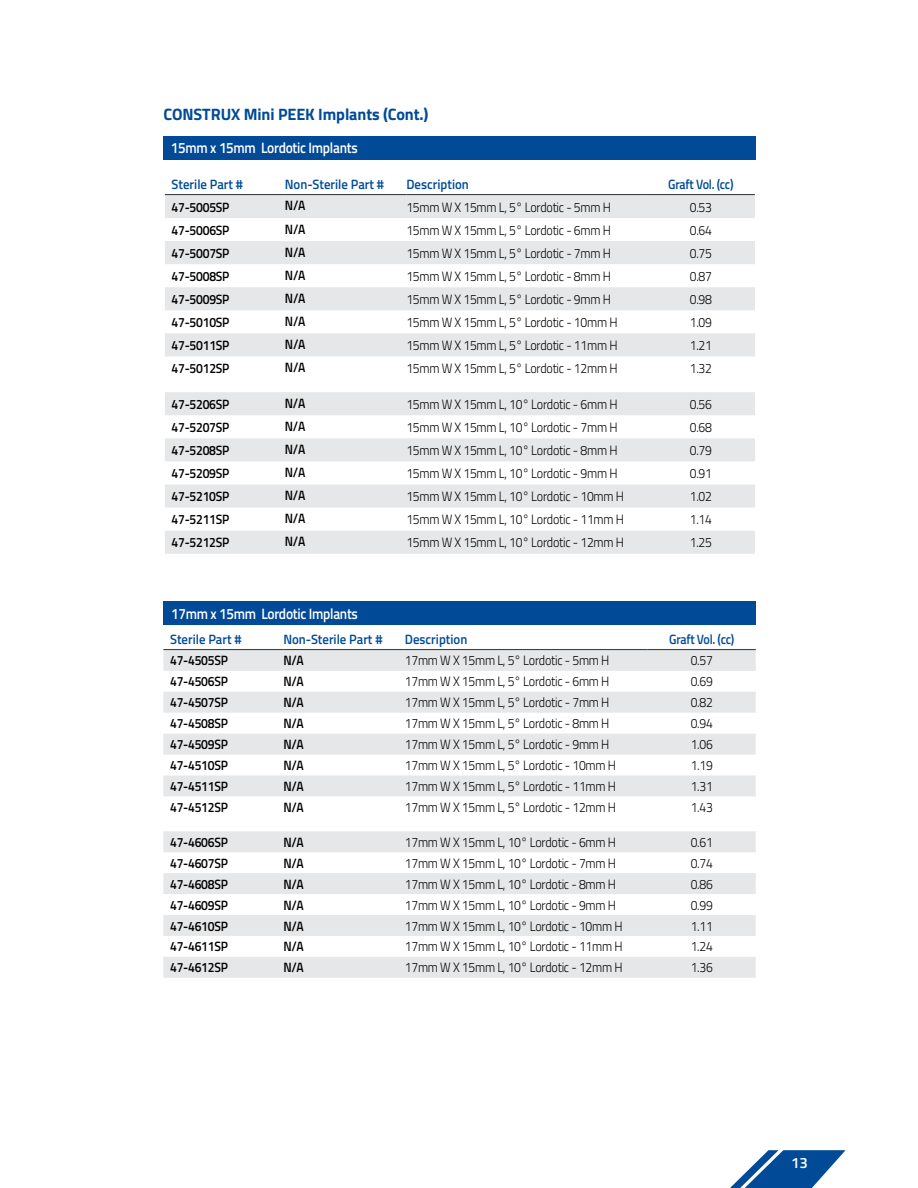
<style>
.page{position:relative;width:918px;height:1188px;background:#fff}
.page>*{position:absolute;margin:0;border:0;box-sizing:border-box;transform-origin:0 0}
.t1{font:700 16.5px "Titillium";letter-spacing:-.005em;color:#004a97}
.t2{font:600 15px "Titillium";letter-spacing:-.02em;color:#fff;scale:.9 1}
.t3{font:600 15px "Titillium";letter-spacing:-.02em;color:#fff}
.t4{font:300 13.5px "Titillium";letter-spacing:-.02em;color:#000;scale:.9 1}
.t5{font:600 13.5px "Titillium";letter-spacing:-.02em;color:#000;scale:.9 1}
.t6{font:600 13.5px "Titillium";color:#004a97;scale:.95 1}
.t7{font:600 13.5px "Titillium";letter-spacing:-.02em;color:#004a97;scale:.9 1}
</style>
<div class="page">
<svg style="left:730px;top:1150px;width:116px;height:38px"></svg>
<div style="left:163px;top:136px;width:593px;height:23px;background:#004a97"></div>
<div style="left:164px;top:601px;width:592px;height:24px;background:#004a97"></div>
<svg style="left:163px;top:650px;width:593px;height:146px;fill:#e6e7e8"></svg>
<hr style="left:163px;top:649px;width:120px;height:1px;background:#414042">
<hr style="left:283px;top:649px;width:122px;height:1px;background:#414042">
<hr style="left:405px;top:649px;width:243px;height:1px;background:#414042">
<hr style="left:648px;top:649px;width:108px;height:1px;background:#414042">
<svg style="left:165px;top:195px;width:590px;height:162px;fill:#e6e7e8"></svg>
<hr style="left:165px;top:194px;width:120px;height:1px;background:#414042">
<hr style="left:285px;top:194px;width:121px;height:1px;background:#414042">
<hr style="left:406px;top:194px;width:241px;height:1px;background:#414042">
<hr style="left:647px;top:194px;width:108px;height:1px;background:#414042">
<svg style="left:163px;top:831px;width:593px;height:147px;fill:#e6e7e8"></svg>
<svg style="left:165px;top:392px;width:590px;height:162px;fill:#e6e7e8"></svg>
<p class="t1" style="left:163px;top:102px;width:267px">CONSTRUX Mini PEEK Implants (Cont.)</p>
<p class="t2" style="left:171px;top:136px;width:209px">15mm x 15mm Lordotic Implants</p>
<p class="t6" style="left:172px;top:174px;width:77px">Sterile Part #</p>
<p class="t6" style="left:285px;top:174px;width:106px">Non-Sterile Part #</p>
<p class="t6" style="left:406px;top:174px;width:67px">Description</p>
<p class="t7" style="left:668px;top:174px;width:74px">Graft Vol. (cc)</p>
<p class="t5" style="left:172px;top:197px;width:66px">47-5005SP</p>
<p class="t5" style="left:285px;top:196px;width:24px">N/A</p>
<p class="t4" style="left:406px;top:197px;width:229px">15mm W X 15mm L, 5° Lordotic - 5mm H</p>
<p class="t4" style="left:690px;top:197px;width:26px">0.53</p>
<p class="t5" style="left:172px;top:220px;width:66px">47-5006SP</p>
<p class="t5" style="left:285px;top:219px;width:24px">N/A</p>
<p class="t4" style="left:406px;top:220px;width:229px">15mm W X 15mm L, 5° Lordotic - 6mm H</p>
<p class="t4" style="left:690px;top:220px;width:26px">0.64</p>
<p class="t5" style="left:172px;top:243px;width:66px">47-5007SP</p>
<p class="t5" style="left:285px;top:242px;width:24px">N/A</p>
<p class="t4" style="left:406px;top:243px;width:229px">15mm W X 15mm L, 5° Lordotic - 7mm H</p>
<p class="t4" style="left:690px;top:243px;width:26px">0.75</p>
<p class="t5" style="left:172px;top:266px;width:66px">47-5008SP</p>
<p class="t5" style="left:285px;top:265px;width:24px">N/A</p>
<p class="t4" style="left:406px;top:266px;width:229px">15mm W X 15mm L, 5° Lordotic - 8mm H</p>
<p class="t4" style="left:690px;top:266px;width:26px">0.87</p>
<p class="t5" style="left:172px;top:289px;width:66px">47-5009SP</p>
<p class="t5" style="left:285px;top:288px;width:24px">N/A</p>
<p class="t4" style="left:406px;top:289px;width:229px">15mm W X 15mm L, 5° Lordotic - 9mm H</p>
<p class="t4" style="left:690px;top:289px;width:26px">0.98</p>
<p class="t5" style="left:172px;top:312px;width:66px">47-5010SP</p>
<p class="t5" style="left:285px;top:311px;width:24px">N/A</p>
<p class="t4" style="left:406px;top:312px;width:236px">15mm W X 15mm L, 5° Lordotic - 10mm H</p>
<p class="t4" style="left:690px;top:312px;width:26px">1.09</p>
<p class="t5" style="left:172px;top:335px;width:66px">47-5011SP</p>
<p class="t5" style="left:285px;top:334px;width:24px">N/A</p>
<p class="t4" style="left:406px;top:336px;width:236px">15mm W X 15mm L, 5° Lordotic - 11mm H</p>
<p class="t4" style="left:690px;top:336px;width:26px">1.21</p>
<p class="t5" style="left:172px;top:358px;width:66px">47-5012SP</p>
<p class="t5" style="left:285px;top:357px;width:24px">N/A</p>
<p class="t4" style="left:406px;top:359px;width:236px">15mm W X 15mm L, 5° Lordotic - 12mm H</p>
<p class="t4" style="left:690px;top:359px;width:26px">1.32</p>
<p class="t5" style="left:172px;top:394px;width:66px">47-5206SP</p>
<p class="t5" style="left:285px;top:393px;width:24px">N/A</p>
<p class="t4" style="left:406px;top:394px;width:236px">15mm W X 15mm L, 10° Lordotic - 6mm H</p>
<p class="t4" style="left:690px;top:394px;width:26px">0.56</p>
<p class="t5" style="left:172px;top:417px;width:66px">47-5207SP</p>
<p class="t5" style="left:285px;top:416px;width:24px">N/A</p>
<p class="t4" style="left:406px;top:417px;width:236px">15mm W X 15mm L, 10° Lordotic - 7mm H</p>
<p class="t4" style="left:690px;top:417px;width:26px">0.68</p>
<p class="t5" style="left:172px;top:440px;width:66px">47-5208SP</p>
<p class="t5" style="left:285px;top:439px;width:24px">N/A</p>
<p class="t4" style="left:406px;top:440px;width:236px">15mm W X 15mm L, 10° Lordotic - 8mm H</p>
<p class="t4" style="left:690px;top:440px;width:26px">0.79</p>
<p class="t5" style="left:172px;top:463px;width:66px">47-5209SP</p>
<p class="t5" style="left:285px;top:462px;width:24px">N/A</p>
<p class="t4" style="left:406px;top:464px;width:236px">15mm W X 15mm L, 10° Lordotic - 9mm H</p>
<p class="t4" style="left:690px;top:464px;width:26px">0.91</p>
<p class="t5" style="left:172px;top:486px;width:66px">47-5210SP</p>
<p class="t5" style="left:285px;top:485px;width:24px">N/A</p>
<p class="t4" style="left:406px;top:487px;width:243px">15mm W X 15mm L, 10° Lordotic - 10mm H</p>
<p class="t4" style="left:690px;top:487px;width:26px">1.02</p>
<p class="t5" style="left:172px;top:509px;width:66px">47-5211SP</p>
<p class="t5" style="left:285px;top:508px;width:24px">N/A</p>
<p class="t4" style="left:406px;top:510px;width:243px">15mm W X 15mm L, 10° Lordotic - 11mm H</p>
<p class="t4" style="left:690px;top:510px;width:26px">1.14</p>
<p class="t5" style="left:172px;top:532px;width:66px">47-5212SP</p>
<p class="t5" style="left:285px;top:531px;width:24px">N/A</p>
<p class="t4" style="left:406px;top:533px;width:243px">15mm W X 15mm L, 10° Lordotic - 12mm H</p>
<p class="t4" style="left:690px;top:533px;width:26px">1.25</p>
<p class="t2" style="left:171px;top:602px;width:209px">17mm x 15mm Lordotic Implants</p>
<p class="t6" style="left:170px;top:629px;width:77px">Sterile Part #</p>
<p class="t6" style="left:283px;top:629px;width:106px">Non-Sterile Part #</p>
<p class="t6" style="left:405px;top:629px;width:67px">Description</p>
<p class="t7" style="left:669px;top:629px;width:74px">Graft Vol. (cc)</p>
<p class="t5" style="left:170px;top:651px;width:66px">47-4505SP</p>
<p class="t5" style="left:283px;top:651px;width:24px">N/A</p>
<p class="t4" style="left:405px;top:651px;width:229px">17mm W X 15mm L, 5° Lordotic - 5mm H</p>
<p class="t4" style="left:691px;top:651px;width:26px">0.57</p>
<p class="t5" style="left:170px;top:672px;width:66px">47-4506SP</p>
<p class="t5" style="left:283px;top:672px;width:24px">N/A</p>
<p class="t4" style="left:405px;top:672px;width:229px">17mm W X 15mm L, 5° Lordotic - 6mm H</p>
<p class="t4" style="left:691px;top:672px;width:26px">0.69</p>
<p class="t5" style="left:170px;top:692px;width:66px">47-4507SP</p>
<p class="t5" style="left:283px;top:692px;width:24px">N/A</p>
<p class="t4" style="left:405px;top:693px;width:229px">17mm W X 15mm L, 5° Lordotic - 7mm H</p>
<p class="t4" style="left:691px;top:693px;width:26px">0.82</p>
<p class="t5" style="left:170px;top:713px;width:66px">47-4508SP</p>
<p class="t5" style="left:283px;top:713px;width:24px">N/A</p>
<p class="t4" style="left:405px;top:714px;width:229px">17mm W X 15mm L, 5° Lordotic - 8mm H</p>
<p class="t4" style="left:691px;top:714px;width:26px">0.94</p>
<p class="t5" style="left:170px;top:734px;width:66px">47-4509SP</p>
<p class="t5" style="left:283px;top:734px;width:24px">N/A</p>
<p class="t4" style="left:405px;top:735px;width:229px">17mm W X 15mm L, 5° Lordotic - 9mm H</p>
<p class="t4" style="left:691px;top:735px;width:26px">1.06</p>
<p class="t5" style="left:170px;top:755px;width:66px">47-4510SP</p>
<p class="t5" style="left:283px;top:755px;width:24px">N/A</p>
<p class="t4" style="left:405px;top:756px;width:236px">17mm W X 15mm L, 5° Lordotic - 10mm H</p>
<p class="t4" style="left:691px;top:756px;width:26px">1.19</p>
<p class="t5" style="left:170px;top:776px;width:66px">47-4511SP</p>
<p class="t5" style="left:283px;top:776px;width:24px">N/A</p>
<p class="t4" style="left:405px;top:776px;width:236px">17mm W X 15mm L, 5° Lordotic - 11mm H</p>
<p class="t4" style="left:691px;top:776px;width:26px">1.31</p>
<p class="t5" style="left:170px;top:797px;width:66px">47-4512SP</p>
<p class="t5" style="left:283px;top:797px;width:24px">N/A</p>
<p class="t4" style="left:405px;top:797px;width:236px">17mm W X 15mm L, 5° Lordotic - 12mm H</p>
<p class="t4" style="left:691px;top:797px;width:26px">1.43</p>
<p class="t5" style="left:170px;top:832px;width:66px">47-4606SP</p>
<p class="t5" style="left:283px;top:832px;width:24px">N/A</p>
<p class="t4" style="left:405px;top:832px;width:236px">17mm W X 15mm L, 10° Lordotic - 6mm H</p>
<p class="t4" style="left:691px;top:832px;width:26px">0.61</p>
<p class="t5" style="left:170px;top:853px;width:66px">47-4607SP</p>
<p class="t5" style="left:283px;top:853px;width:24px">N/A</p>
<p class="t4" style="left:405px;top:853px;width:236px">17mm W X 15mm L, 10° Lordotic - 7mm H</p>
<p class="t4" style="left:691px;top:853px;width:26px">0.74</p>
<p class="t5" style="left:170px;top:874px;width:66px">47-4608SP</p>
<p class="t5" style="left:283px;top:874px;width:24px">N/A</p>
<p class="t4" style="left:405px;top:874px;width:236px">17mm W X 15mm L, 10° Lordotic - 8mm H</p>
<p class="t4" style="left:691px;top:874px;width:26px">0.86</p>
<p class="t5" style="left:170px;top:895px;width:66px">47-4609SP</p>
<p class="t5" style="left:283px;top:895px;width:24px">N/A</p>
<p class="t4" style="left:405px;top:895px;width:236px">17mm W X 15mm L, 10° Lordotic - 9mm H</p>
<p class="t4" style="left:691px;top:895px;width:26px">0.99</p>
<p class="t5" style="left:170px;top:916px;width:66px">47-4610SP</p>
<p class="t5" style="left:283px;top:916px;width:24px">N/A</p>
<p class="t4" style="left:405px;top:916px;width:243px">17mm W X 15mm L, 10° Lordotic - 10mm H</p>
<p class="t4" style="left:691px;top:916px;width:26px">1.11</p>
<p class="t5" style="left:170px;top:937px;width:66px">47-4611SP</p>
<p class="t5" style="left:283px;top:937px;width:24px">N/A</p>
<p class="t4" style="left:405px;top:937px;width:243px">17mm W X 15mm L, 10° Lordotic - 11mm H</p>
<p class="t4" style="left:691px;top:937px;width:26px">1.24</p>
<p class="t5" style="left:170px;top:958px;width:66px">47-4612SP</p>
<p class="t5" style="left:283px;top:958px;width:24px">N/A</p>
<p class="t4" style="left:405px;top:958px;width:243px">17mm W X 15mm L, 10° Lordotic - 12mm H</p>
<p class="t4" style="left:691px;top:958px;width:26px">1.36</p>
<p class="t3" style="left:791px;top:1151px;width:18px">13</p>
</div>
